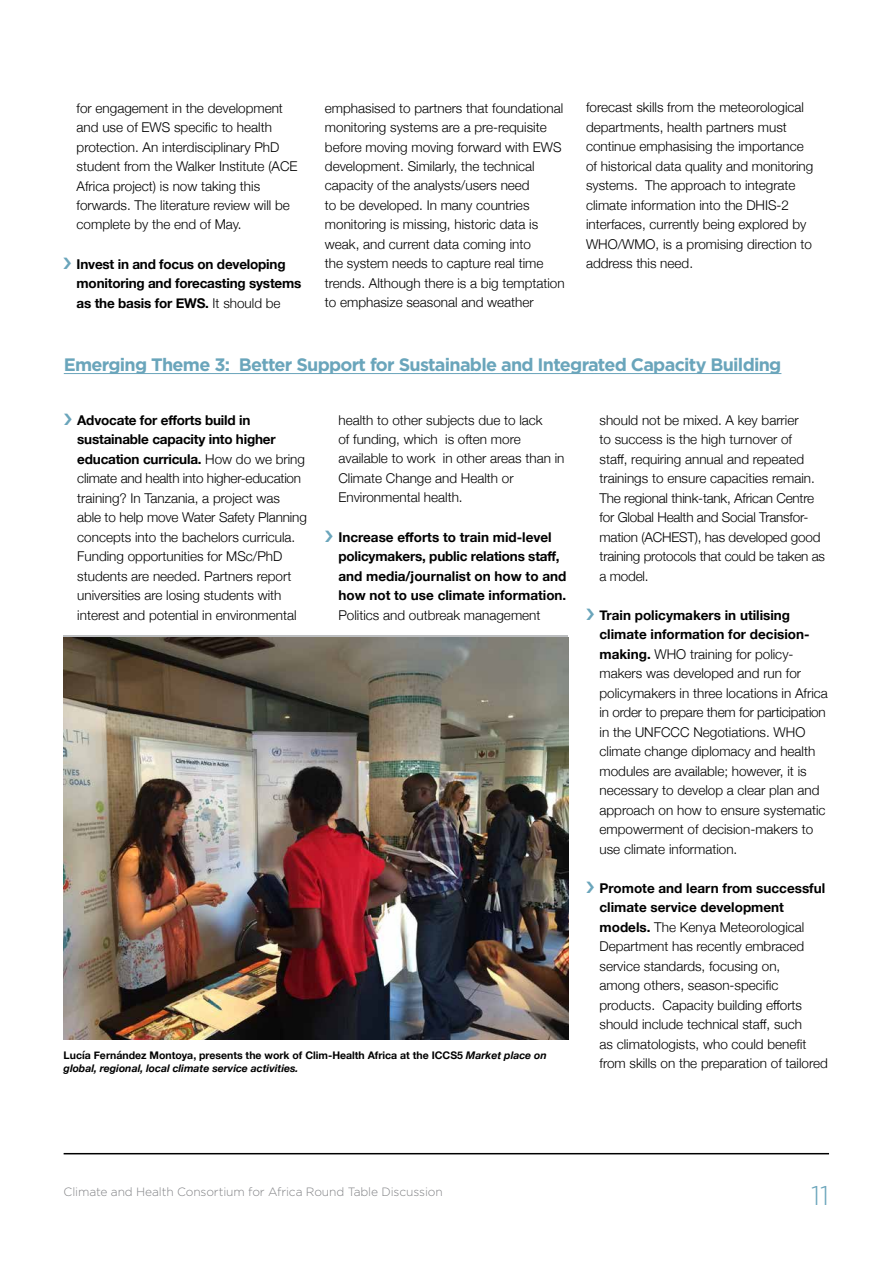
<style>
.page{position:relative;width:893px;height:1263px;background:#fff}
.page>*{position:absolute;margin:0;border:0;box-sizing:border-box;transform-origin:0 0}
.t1{font:300 27px "Gotham HTF";color:#6aa5bb}
.t2{font:700 18px "Gotham HTF";letter-spacing:-.04em;color:#6aa5bb}
.t3{font:300 13.5px/19.5px "Helvetica Neue";color:#000}
.t4{font:700 13.5px/19.5px "Helvetica Neue";letter-spacing:-.015em;color:#000}
.t5{font:300 12px "Gotham HTF";letter-spacing:-.01em;color:#818285}
.t6{font:700 10.5px/12.6px "Helvetica Neue";color:#000}
.s1{font-weight:300}
.s2{font-weight:700}
.s3{font-style:italic}
</style>
<div class="page">
<hr style="left:64px;top:1153px;width:765px;height:1px;background:#000">
<hr style="left:64px;top:373px;width:717px;height:1px;background:#6aa5bb">
<img style="left:64px;top:637px;width:504px;height:402px">
<p class="t3" style="left:77px;top:97px;width:223px">for engagement in the development and use of EWS specific to health protection. An interdisciplinary PhD student from the Walker Institute (ACE Africa project) is now taking this forwards. The literature review will be complete by the end of May.</p>
<p class="t4" style="left:77px;top:254px;width:226px">Invest in and focus on developing monitoring and forecasting systems as the basis for EWS. <span class="s1">It should be</span></p>
<p class="t3" style="left:325px;top:97px;width:241px">emphasised to partners that foundational monitoring systems are a pre-requisite before moving moving forward with EWS development. Similarly, the technical capacity of the analysts/users need<br>to be developed. In many countries monitoring is missing, historic data is weak, and current data coming into<br>the system needs to capture real time trends. Although there is a big temptation to emphasize seasonal and weather</p>
<p class="t3" style="left:586px;top:97px;width:229px">forecast skills from the meteorological departments, health partners must continue emphasising the importance of historical data quality and monitoring systems. The approach to integrate climate information into the DHIS-2 interfaces, currently being explored by WHO/WMO, is a promising direction to address this need.</p>
<h2 class="t2" style="left:64px;top:354px;width:719px">Emerging Theme 3: Better Support for Sustainable and Integrated Capacity Building</h2>
<p class="t3" style="left:77px;top:409px;width:231px"><span class="s2">Advocate for efforts build in sustainable capacity into higher education curricula.</span> How do we bring climate and health into higher-education training? In Tanzania, a project was able to help move Water Safety Planning concepts into the bachelors curricula.<br>Funding opportunities for MSc/PhD students are needed. Partners report universities are losing students with interest and potential in environmental</p>
<p class="t3" style="left:338px;top:409px;width:228px">health to other subjects due to lack<br>of funding, which is often more available to work in other areas than in<br>Climate Change and Health or<br>Environmental health.</p>
<p class="t4" style="left:338px;top:527px;width:229px">Increase efforts to train mid-level policymakers, public relations staff, and media/journalist on how to and how not to use climate information.</p>
<p class="t3" style="left:338px;top:604px;width:204px">Politics and outbreak management</p>
<p class="t6" style="left:64px;top:1049px;width:485px">Lucía Fernández Montoya, presents the work of Clim-Health Africa at the ICCS5 <span class="s3">Market place on global, regional, local climate service activities.</span></p>
<p class="t3" style="left:600px;top:409px;width:227px">should not be mixed. A key barrier<br>to success is the high turnover of<br>staff, requiring annual and repeated trainings to ensure capacities remain.<br>The regional think-tank, African Centre for Global Health and Social Transfor&shy;mation (ACHEST), has developed good training protocols that could be taken as a model.</p>
<p class="t3" style="left:600px;top:604px;width:230px"><span class="s2">Train policymakers in utilising climate information for decision&shy;making.</span> WHO training for policy&shy;makers was developed and run for policymakers in three locations in Africa in order to prepare them for participation in the UNFCCC Negotiations. WHO climate change diplomacy and health modules are available; however, it is necessary to develop a clear plan and approach on how to ensure systematic empowerment of decision-makers to use climate information.</p>
<p class="t3" style="left:600px;top:877px;width:230px"><span class="s2">Promote and learn from successful climate service development models.</span> The Kenya Meteorological Department has recently embraced service standards, focusing on,<br>among others, season-specific products. Capacity building efforts should include technical staff, such<br>as climatologists, who could benefit from skills on the preparation of tailored</p>
<p class="t5" style="left:64px;top:1185px;width:381px">Climate and Health Consortium for Africa Round Table Discussion</p>
<h1 class="t1" style="left:811px;top:1180px;width:19px">11</h1>
</div>
